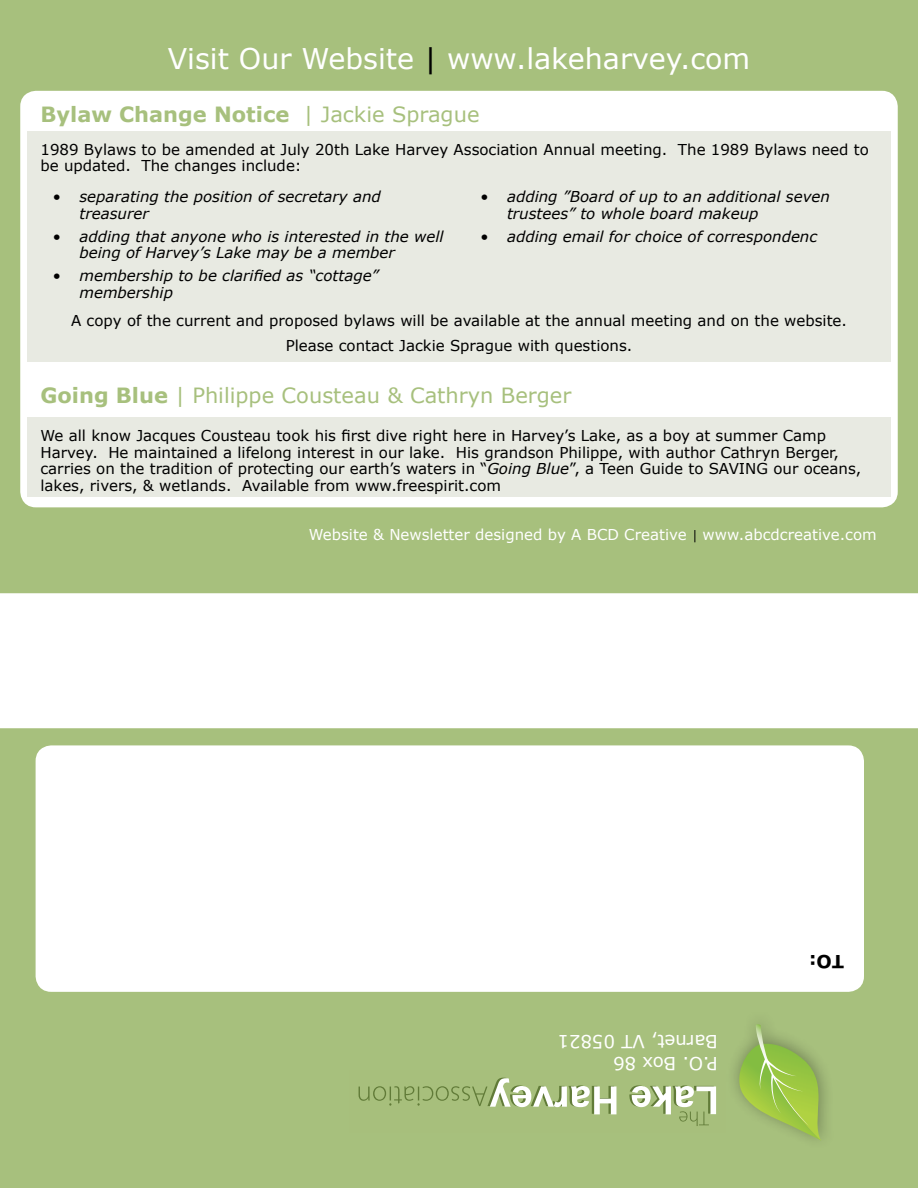
<style>
.page{position:relative;width:918px;height:1188px;background:#a7c07d}
.page>*{position:absolute;margin:0;border:0;box-sizing:border-box;transform-origin:0 0}
.t1{font:28.5px "Verdana";color:#fff}
.t2{font:21px "Verdana";color:#a7c07d}
.t3{font:700 21px "Verdana";color:#a7c07d}
.t4{font:18px/21.6px "Verdana";color:#fff}
.t5{font:700 18px "Verdana";color:#000}
.t6{font:15px/16.5px "Verdana";color:#000}
.t7{font:italic 15px/16.5px "Verdana";color:#000}
.t8{font:15px "Verdana";color:#fff}
.s1{color:#000}
.s2{font-weight:400}
.s3{font-weight:700}
.s4{font-style:italic}
</style>
<div class="page">
<svg style="left:734px;top:1024px;width:87px;height:117px"></svg>
<svg style="left:629px;top:1085px;width:87px;height:41px"></svg>
<svg style="left:359px;top:1078px;width:257px;height:36px"></svg>
<div style="left:38px;top:748px;width:824px;height:242px;background:#fff;border-radius:14px"></div>
<div style="left:36px;top:745px;width:828px;height:247px;border:4px solid #fff;border-radius:14px"></div>
<div style="left:0;top:593px;width:918px;height:135px;background:#fff"></div>
<div style="left:22px;top:93px;width:874px;height:412px;background:#fff;border-radius:14px"></div>
<div style="left:20px;top:91px;width:878px;height:416px;border:4px solid #fff;border-radius:14px"></div>
<div style="left:27px;top:417px;width:864px;height:80px;background:#e8eae2"></div>
<svg style="left:694px;top:530px;width:1px;height:12px"></svg>
<div style="left:27px;top:132px;width:864px;height:230px;background:#e8eae2"></div>
<h1 class="t1" style="left:168px;top:39px;width:584px">Visit Our Website <span class="s1">|</span> www.lakeharvey.com</h1>
<h2 class="t3" style="left:40px;top:100px;width:441px">Bylaw Change Notice <span class="s2">| Jackie Sprague</span></h2>
<p class="t6" style="left:40px;top:141px;width:830px">1989 Bylaws to be amended at July 20th Lake Harvey Association Annual meeting. The 1989 Bylaws need to be updated. The changes include:</p>
<p class="t7" style="left:80px;top:188px;width:303px;text-indent:-27px">• separating the position of secretary and treasurer</p>
<p class="t7" style="left:80px;top:228px;width:366px;text-indent:-27px">• adding that anyone who is interested in the well being of Harvey’s Lake may be a member</p>
<p class="t7" style="left:80px;top:267px;width:301px;text-indent:-27px">• membership to be clarified as “cottage” membership</p>
<p class="t7" style="left:507px;top:188px;width:325px;text-indent:-27px">• adding ”Board of up to an additional seven trustees” to whole board makeup</p>
<p class="t7" style="left:480px;top:228px;width:339px">• adding email for choice of correspondenc</p>
<p class="t6" style="left:71px;top:308px;width:777px;line-height:24.6px;text-align:center">A copy of the current and proposed bylaws will be available at the annual meeting and on the website.<br>Please contact Jackie Sprague with questions.</p>
<h2 class="t2" style="left:40px;top:381px;width:532px"><span class="s3">Going Blue</span> | Philippe Cousteau &amp; Cathryn Berger</h2>
<p class="t6" style="left:40px;top:427px;width:822px">We all know Jacques Cousteau took his first dive right here in Harvey’s Lake, as a boy at summer Camp Harvey. He maintained a lifelong interest in our lake. His grandson Philippe, with author Cathryn Berger, carries on the tradition of protecting our earth’s waters in “<span class="s4">Going Blue</span>”, a Teen Guide to SAVING our oceans, lakes, rivers, &amp; wetlands. Available from www.freespirit.com</p>
<p class="t8" style="left:309px;top:524px;width:569px">Website &amp; Newsletter designed by A BCD Creative www.abcdcreative.com</p>
<p class="t4" style="left:718px;top:1074px;width:161px;rotate:-180deg">P.O. Box 86<br>Barnet, VT 05821</p>
<p class="t5" style="left:844px;top:974px;width:36px;rotate:-180deg">TO:</p>
</div>
